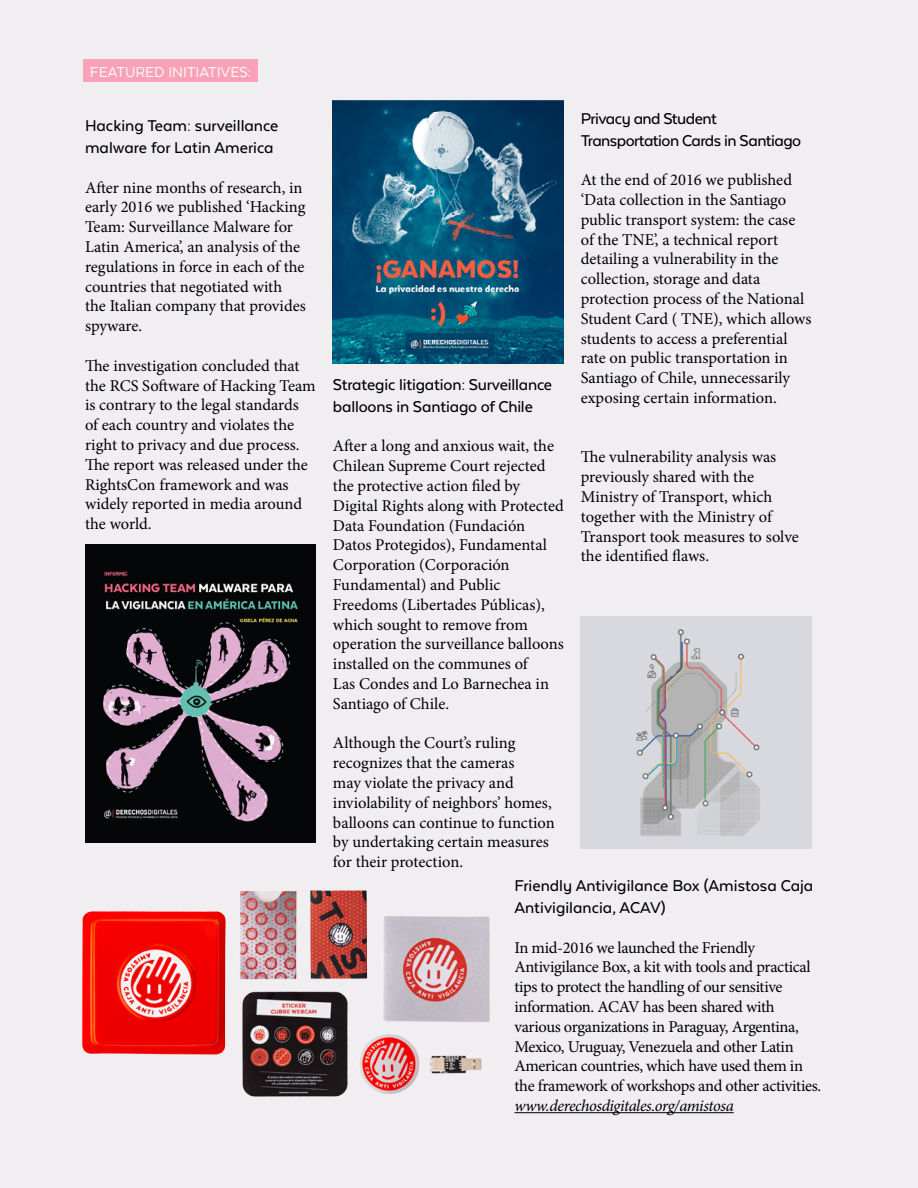
<style>
.page{position:relative;width:918px;height:1188px;background:#f0eef1}
.page>*{position:absolute;margin:0;border:0;box-sizing:border-box;transform-origin:0 0}
.t1{font:500 18px/21.6px "Texta Alt";letter-spacing:-.01em;color:#000}
.t2{font:500 18px/21.6px "Texta Alt";letter-spacing:-.03em;color:#000}
.t3{font:16.5px/19.8px "Minion Pro";letter-spacing:-.005em;color:#000}
.t4{font:italic 16.5px "Minion Pro";letter-spacing:-.025em;color:#000}
.t5{font:16.5px "Texta Alt";color:#f8fdf2}
</style>
<div class="page">
<div style="left:83px;top:60px;width:174px;height:22px;background:#faa1ba"></div>
<hr style="left:514px;top:1112px;width:220px;height:1px;background:#000">
<img style="left:333px;top:101px;width:231px;height:263px">
<img style="left:81px;top:890px;width:440px;height:224px">
<img style="left:581px;top:617px;width:231px;height:232px">
<img style="left:85px;top:544px;width:231px;height:299px">
<p class="t5" style="left:90px;top:64px;width:163px">FEATURED INITIATIVES:</p>
<p class="t1" style="left:85px;top:115px;width:195px">Hacking Team: surveillance malware for Latin America</p>
<p class="t3" style="left:85px;top:178px;width:222px">After nine months of research, in early 2016 we published ‘Hacking<br>Team: Surveillance Malware for<br>Latin America’, an analysis of the regulations in force in each of the countries that negotiated with the Italian company that provides spyware.</p>
<p class="t3" style="left:85px;top:356px;width:232px">The investigation concluded that the RCS Software of Hacking Team is contrary to the legal standards of each country and violates the right to privacy and due process.<br>The report was released under the<br>RightsCon framework and was widely reported in media around the world.</p>
<p class="t2" style="left:581px;top:108px;width:222px">Privacy and Student<br>Transportation Cards in Santiago</p>
<p class="t3" style="left:581px;top:170px;width:232px">At the end of 2016 we published ‘Data collection in the Santiago public transport system: the case of the TNE’, a technical report detailing a vulnerability in the collection, storage and data protection process of the National<br>Student Card ( TNE), which allows students to access a preferential rate on public transportation in<br>Santiago of Chile, unnecessarily exposing certain information.</p>
<p class="t1" style="left:333px;top:374px;width:221px">Strategic litigation: Surveillance balloons in Santiago of Chile</p>
<p class="t3" style="left:333px;top:436px;width:232px">After a long and anxious wait, the<br>Chilean Supreme Court rejected the protective action filed by<br>Digital Rights along with Protected<br>Data Foundation (Fundación<br>Datos Protegidos), Fundamental<br>Corporation (Corporación<br>Fundamental) and Public<br>Freedoms (Libertades Públicas), which sought to remove from operation the surveillance balloons installed on the communes of<br>Las Condes and Lo Barnechea in<br>Santiago of Chile.</p>
<p class="t3" style="left:333px;top:733px;width:223px">Although the Court’s ruling recognizes that the cameras<br>may violate the privacy and inviolability of neighbors’ homes, balloons can continue to function by undertaking certain measures for their protection.</p>
<p class="t1" style="left:514px;top:875px;width:300px">Friendly Antivigilance Box (Amistosa Caja<br>Antivigilancia, ACAV)</p>
<p class="t3" style="left:514px;top:938px;width:308px">In mid-2016 we launched the Friendly Antivigilance Box, a kit with tools and practical tips to protect the handling of our sensitive information. ACAV has been shared with various organizations in Paraguay, Argentina, Mexico, Uruguay, Venezuela and other Latin American countries, which have used them in the framework of workshops and other activities.</p>
<p class="t4" style="left:514px;top:1095px;width:221px">www.derechosdigitales.org/amistosa</p>
<p class="t3" style="left:581px;top:447px;width:220px">The vulnerability analysis was previously shared with the<br>Ministry of Transport, which together with the Ministry of<br>Transport took measures to solve the identified flaws.</p>
</div>
